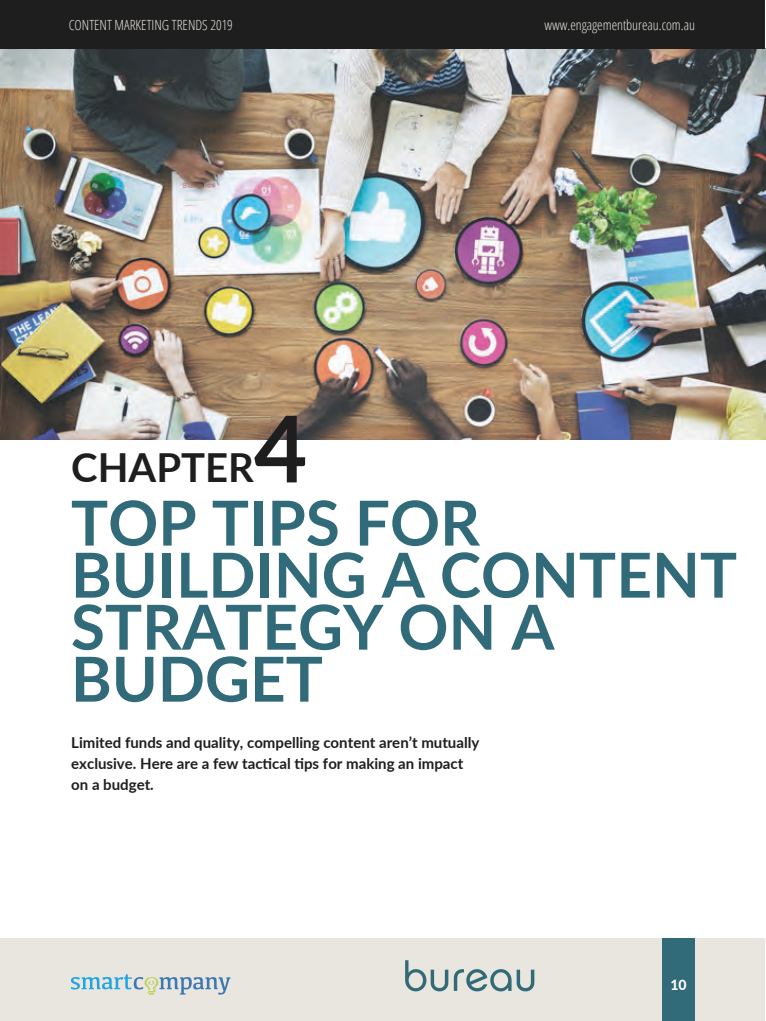
<style>
.page{position:relative;width:766px;height:1021px;background:#fff}
.page>*{position:absolute;margin:0;border:0;box-sizing:border-box;transform-origin:0 0}
.t1{font:700 92.2px "Lato";color:#1f1e1e}
.t2{font:700 62px/52px "Lato";color:#316a78}
.t3{font:700 40px "Lato";color:#1f1e1e}
.Lead{font:700 15px/21px "Lato";color:#1f1e1e}
.t4{font:300 condensed 14px "Open Sans";color:#e9e6df}
.t5{font:800 14px "Lato";color:#fff}
</style>
<div class="page">
<img style="left:0;top:48px;width:765px;height:392px">
<div style="left:0;top:938px;width:765px;height:82px;background:#e9e6df"></div>
<div style="left:662px;top:938px;width:32px;height:82px;background:#316a78"></div>
<svg style="left:405px;top:960px;width:129px;height:31px"></svg>
<div style="left:0;top:0;width:765px;height:48px;background:#1f1e1e"></div>
<svg style="left:71px;top:974px;width:159px;height:21px"></svg>
<p class="t4" style="left:69px;top:15px;width:166px">CONTENT MARKETING TRENDS 2019</p>
<p class="t4" style="left:544px;top:15px;width:152px">www.engagementbureau.com.au</p>
<h2 class="t1" style="left:254px;top:381px;width:55px">4</h2>
<h2 class="t3" style="left:71px;top:437px;width:184px">CHAPTER</h2>
<h2 class="t2" style="left:71px;top:494px;width:667px">TOP TIPS FOR<br>BUILDING A CONTENT<br>STRATEGY ON A<br>BUDGET</h2>
<p class="Lead" style="left:71px;top:731px;width:409px">Limited funds and quality, compelling content aren’t mutually exclusive. Here are a few tactical tips for making an impact on a budget.</p>
<p class="t5" style="left:670px;top:974px;width:18px">10</p>
</div>
